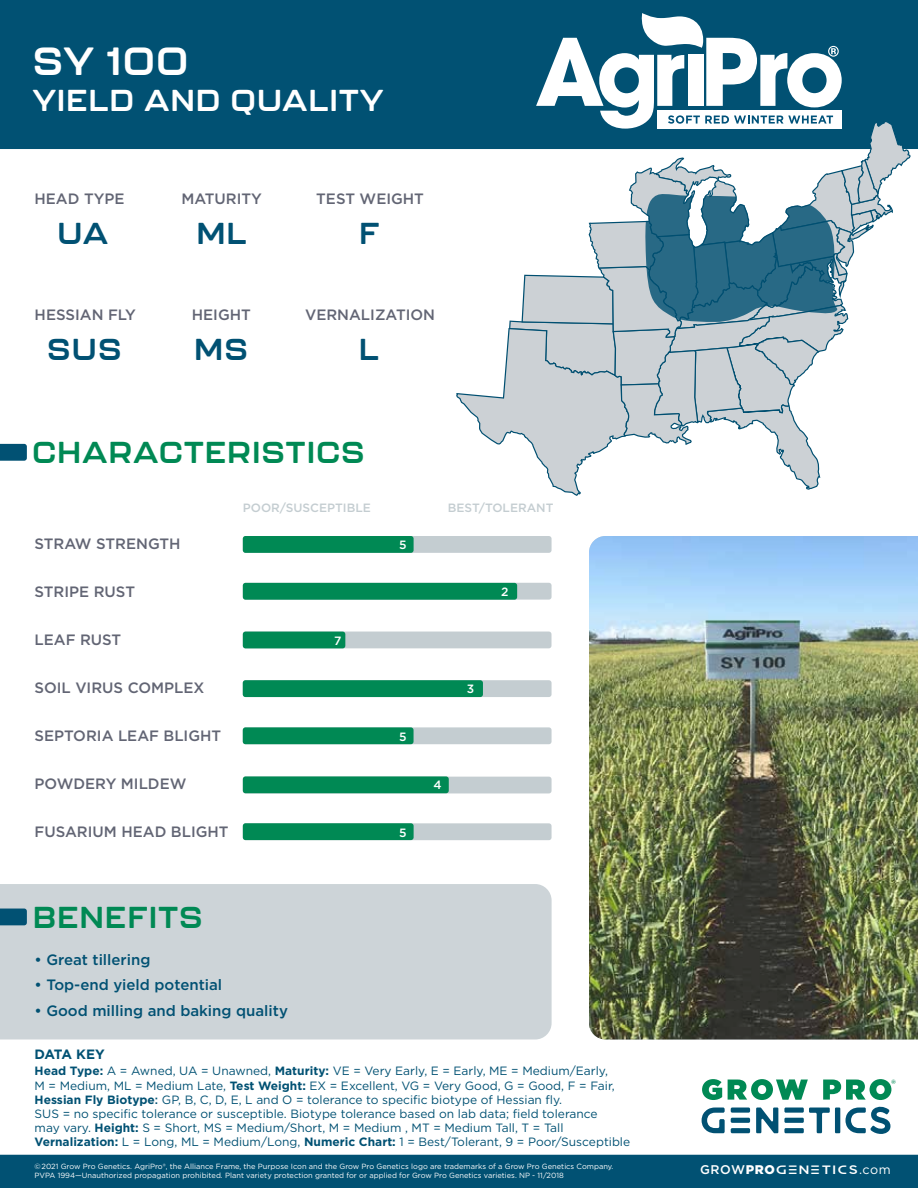
<style>
.page{position:relative;width:918px;height:1188px;background:#fff}
.page>*{position:absolute;margin:0;border:0;box-sizing:border-box;transform-origin:0 0}
.t1{font:700 39px "Kallisto";color:#fff}
.t2{font:700 30px "Kallisto";letter-spacing:.05em;color:#008954}
.t3{font:700 30px "Kallisto";letter-spacing:.05em;color:#fff}
.t4{font:700 30px "Kallisto";letter-spacing:.05em;color:#015173}
.t5{font:500 15px "Gotham";color:#626574}
.t6{font:500 15px "Gotham";color:#015173}
.t7{font:700 13.5px "Gotham";letter-spacing:-.05em;color:#015173}
.t8{font:12.6px "MBF Ultra";letter-spacing:.05em;color:#fff}
.t9{font:12px/14.2px "Gotham";color:#015173}
.t10{font:500 12px "Gotham";color:#c4cdd1}
.t11{font:500 12px "Gotham";color:#fff}
.t12{font:7.5px/9px "Gotham";color:#fff}
.s1{font-weight:700}
.s2{font-weight:500}
.s3{font-family:"Gotham";font-weight:500}
.s4{font-family:"Gotham";font-weight:900}
.s5{font-family:"Gotham"}
</style>
<div class="page">
<div style="left:0;top:884px;width:552px;height:156px;background:#cdd4d8"></div>
<img style="left:589px;top:536px;width:329px;height:504px">
<div style="left:0;top:1155px;width:918px;height:33px;background:#015173"></div>
<svg style="left:0;top:444px;width:27px;height:17px"></svg>
<svg style="left:0;top:909px;width:27px;height:16px"></svg>
<div style="left:243px;top:536px;width:309px;height:17px;background:#c4cdd1;border-radius:3px"></div>
<div style="left:243px;top:583px;width:309px;height:17px;background:#c4cdd1;border-radius:3px"></div>
<div style="left:243px;top:632px;width:309px;height:16px;background:#c4cdd1;border-radius:3px"></div>
<div style="left:243px;top:680px;width:309px;height:17px;background:#c4cdd1;border-radius:3px"></div>
<div style="left:243px;top:727px;width:309px;height:17px;background:#c4cdd1;border-radius:3px"></div>
<div style="left:243px;top:777px;width:309px;height:16px;background:#c4cdd1;border-radius:3px"></div>
<div style="left:243px;top:823px;width:309px;height:17px;background:#c4cdd1;border-radius:3px"></div>
<div style="left:0;top:0;width:918px;height:149px;background:#015173"></div>
<svg style="left:702px;top:1108px;width:23px;height:25px"></svg>
<div style="left:731px;top:1118px;width:19px;height:5px;background:#015173;border-radius:2px"></div>
<div style="left:731px;top:1128px;width:19px;height:5px;background:#015173;border-radius:2px"></div>
<div style="left:731px;top:1108px;width:19px;height:5px;background:#015173;border-radius:2px"></div>
<svg style="left:756px;top:1108px;width:22px;height:25px"></svg>
<div style="left:784px;top:1128px;width:20px;height:5px;background:#015173"></div>
<div style="left:784px;top:1108px;width:20px;height:5px;background:#015173"></div>
<div style="left:784px;top:1118px;width:20px;height:5px;background:#015173"></div>
<svg style="left:809px;top:1108px;width:21px;height:25px"></svg>
<div style="left:835px;top:1108px;width:5px;height:25px;background:#015173"></div>
<svg style="left:846px;top:1106px;width:45px;height:28px"></svg>
<svg style="left:702px;top:1079px;width:20px;height:21px"></svg>
<svg style="left:728px;top:1079px;width:80px;height:21px"></svg>
<svg style="left:823px;top:1079px;width:73px;height:21px"></svg>
<svg style="left:456px;top:13px;width:455px;height:483px"></svg>
<div style="left:243px;top:632px;width:102px;height:16px;background:#008954;border-radius:3px"></div>
<div style="left:243px;top:776px;width:206px;height:17px;background:#008954;border-radius:3px"></div>
<div style="left:243px;top:680px;width:240px;height:17px;background:#008954;border-radius:3px"></div>
<div style="left:243px;top:536px;width:171px;height:17px;background:#008954;border-radius:3px"></div>
<div style="left:243px;top:583px;width:274px;height:17px;background:#008954;border-radius:3px"></div>
<div style="left:243px;top:727px;width:171px;height:17px;background:#008954;border-radius:3px"></div>
<div style="left:243px;top:823px;width:171px;height:17px;background:#008954;border-radius:3px"></div>
<h1 class="t1" style="left:33px;top:37px;width:157px">SY 100</h1>
<h2 class="t3" style="left:33px;top:82px;width:351px">YIELD AND QUALITY</h2>
<p class="t5" style="left:34px;top:189px;width:92px">HEAD TYPE</p>
<h2 class="t4" style="left:58px;top:215px;width:52px">UA</h2>
<p class="t5" style="left:181px;top:189px;width:82px">MATURITY</p>
<p class="t5" style="left:316px;top:189px;width:109px">TEST WEIGHT</p>
<h2 class="t4" style="left:197px;top:215px;width:51px">ML</h2>
<h2 class="t4" style="left:359px;top:215px;width:21px">F</h2>
<p class="t5" style="left:35px;top:305px;width:103px">HESSIAN FLY</p>
<p class="t5" style="left:305px;top:305px;width:131px">VERNALIZATION</p>
<p class="t5" style="left:192px;top:305px;width:61px">HEIGHT</p>
<h2 class="t4" style="left:48px;top:331px;width:75px">SUS</h2>
<h2 class="t4" style="left:195px;top:331px;width:54px">MS</h2>
<h2 class="t4" style="left:359px;top:331px;width:21px">L</h2>
<h2 class="t2" style="left:32px;top:434px;width:334px">CHARACTERISTICS</h2>
<p class="t5" style="left:34px;top:533px;width:148px">STRAW STRENGTH</p>
<p class="t5" style="left:34px;top:581px;width:102px">STRIPE RUST</p>
<p class="t5" style="left:34px;top:629px;width:88px">LEAF RUST</p>
<p class="t5" style="left:34px;top:677px;width:172px">SOIL VIRUS COMPLEX</p>
<p class="t5" style="left:34px;top:725px;width:188px">SEPTORIA LEAF BLIGHT</p>
<p class="t5" style="left:34px;top:773px;width:153px">POWDERY MILDEW</p>
<p class="t5" style="left:34px;top:821px;width:196px">FUSARIUM HEAD BLIGHT</p>
<p class="t10" style="left:243px;top:500px;width:130px">POOR/SUSCEPTIBLE</p>
<p class="t10" style="left:448px;top:500px;width:107px">BEST/TOLERANT</p>
<p class="t11" style="left:334px;top:633px;width:9px">7</p>
<p class="t11" style="left:399px;top:537px;width:9px">5</p>
<p class="t11" style="left:501px;top:583px;width:9px">2</p>
<p class="t11" style="left:399px;top:729px;width:9px">5</p>
<p class="t11" style="left:399px;top:825px;width:9px">5</p>
<p class="t11" style="left:467px;top:681px;width:9px">3</p>
<p class="t11" style="left:433px;top:777px;width:10px">4</p>
<h2 class="t2" style="left:33px;top:899px;width:171px">BENEFITS</h2>
<p class="t6" style="left:34px;top:949px;width:117px">• Great tillering</p>
<p class="t6" style="left:34px;top:975px;width:189px">• Top-end yield potential</p>
<p class="t6" style="left:34px;top:1000px;width:255px">• Good milling and baking quality</p>
<p class="t7" style="left:35px;top:1045px;width:72px">DATA KEY</p>
<p class="t9" style="left:35px;top:1064px;width:597px"><span class="s1">Head Type:</span> A = Awned, UA = Unawned, <span class="s1">Maturity:</span> VE = Very Early, E = Early, ME = Medium/Early,<br>M = Medium, ML = Medium Late, <span class="s1">Test Weight:</span> EX = Excellent, VG = Very Good, G = Good, F = Fair, <span class="s1">Hessian Fly Biotype</span><span class="s2">:</span> GP, B, C, D, E, L and O = tolerance to specific biotype of Hessian fly.<br>SUS = no specific tolerance or susceptible. Biotype tolerance based on lab data; field tolerance<br>may vary. <span class="s1">Height:</span> S = Short, MS = Medium/Short, M = Medium , MT = Medium Tall, T = Tall <span class="s1">Vernalization:</span> L = Long, ML = Medium/Long, <span class="s1">Numeric Chart:</span> 1 = Best/Tolerant, 9 = Poor/Susceptible</p>
<p class="t12" style="left:34px;top:1162px;width:580px">©2021 Grow Pro Genetics. AgriPro®, the Alliance Frame, the Purpose Icon and the Grow Pro Genetics logo are trademarks of a Grow Pro Genetics Company.<br>PVPA 1994—Unauthorized propagation prohibited. Plant variety protection granted for or applied for Grow Pro Genetics varieties. NP - 11/2018</p>
<p class="t8" style="left:700px;top:1163px;width:192px"><span class="s3">GROW</span><span class="s4">PRO</span>GENETICS<span class="s5">.com</span></p>
</div>
